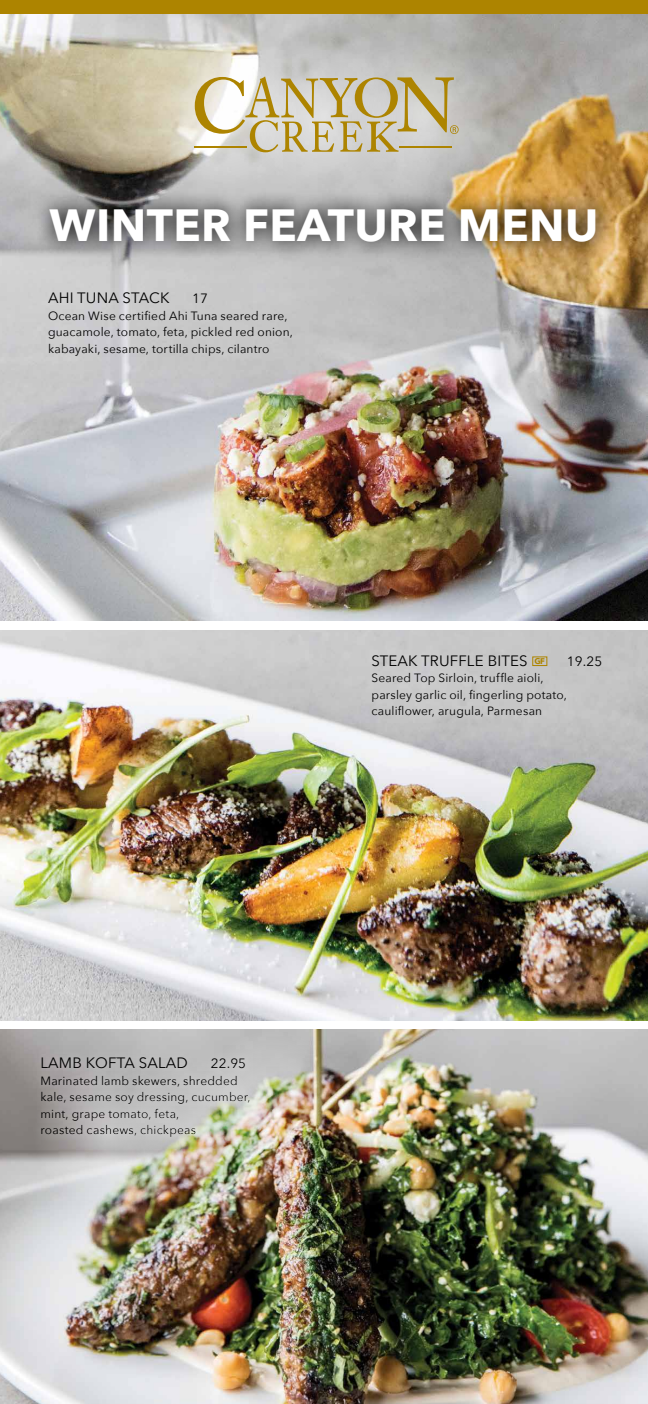
<style>
.page{position:relative;width:648px;height:1404px;background:#fff}
.page>*{position:absolute;margin:0;border:0;box-sizing:border-box;transform-origin:0 0}
.t1{font:700 45px "Avenir Next";letter-spacing:.01em;color:#fff}
.t2{font:15px "Avenir Next";letter-spacing:.01em;color:#000}
.t3{font:13.5px "Avenir Next";letter-spacing:.01em;color:#000}
.t4{font:12px/16.5px "Avenir Next";letter-spacing:.015em;color:#000}
.s1{font-weight:700;font-size:8.25px;color:#ad8400}
</style>
<div class="page">
<img style="left:0;top:630px;width:648px;height:390px">
<img style="left:0;top:13px;width:648px;height:608px">
<div style="left:0;top:0;width:648px;height:13px;background:#ad8400"></div>
<div style="left:32px;top:189px;width:583px;height:72px;background:#000;opacity:.75"></div>
<div style="left:533px;top:657px;width:14px;height:9px;border:1px solid #ad8400"></div>
<img style="left:0;top:1030px;width:648px;height:374px">
<div style="left:32px;top:1048px;width:227px;height:98px;background:#fff;opacity:.5"></div>
<img style="left:195px;top:1029px;width:152px;height:151px;border-radius:50%">
<svg style="left:248px;top:41px;width:152px;height:151px;background:#c7c7c6"></svg>
<svg style="left:348px;top:41px;width:151px;height:151px;background:#bdbcb9"></svg>
<svg style="left:149px;top:41px;width:151px;height:151px;background:#d3cfc3"></svg>
<img style="left:117px;top:1057px;width:151px;height:152px;border-radius:50%">
<svg style="left:32px;top:1059px;width:152px;height:151px;background:#bab9b5"></svg>
<hr style="left:194px;top:146px;width:52px;height:2px;background:#ad8400">
<svg style="left:195px;top:76px;width:264px;height:76px;background:#cfc5a4"></svg>
<h1 class="t1" style="left:50px;top:199px;width:550px">WINTER FEATURE MENU</h1>
<p class="t2" style="left:48px;top:292px;width:123px">AHI TUNA STACK</p>
<p class="t3" style="left:192px;top:293px;width:17px">17</p>
<p class="t4" style="left:48px;top:307px;width:246px">Ocean Wise certified Ahi Tuna seared rare, guacamole, tomato, feta, pickled red onion, kabayaki, sesame, tortilla chips, cilantro</p>
<p class="t2" style="left:372px;top:654px;width:175px">STEAK TRUFFLE BITES <span class="s1">GF</span></p>
<p class="t3" style="left:567px;top:656px;width:37px">19.25</p>
<p class="t4" style="left:372px;top:669px;width:197px">Seared Top Sirloin, truffle aioli, parsley garlic oil, fingerling potato, cauliflower, arugula, Parmesan</p>
<p class="t2" style="left:40px;top:1057px;width:149px">LAMB KOFTA SALAD</p>
<p class="t3" style="left:211px;top:1058px;width:37px">22.95</p>
<p class="t4" style="left:40px;top:1072px;width:212px">Marinated lamb skewers, shredded kale, sesame soy dressing, cucumber, mint, grape tomato, feta,<br>roasted cashews, chickpeas</p>
</div>
